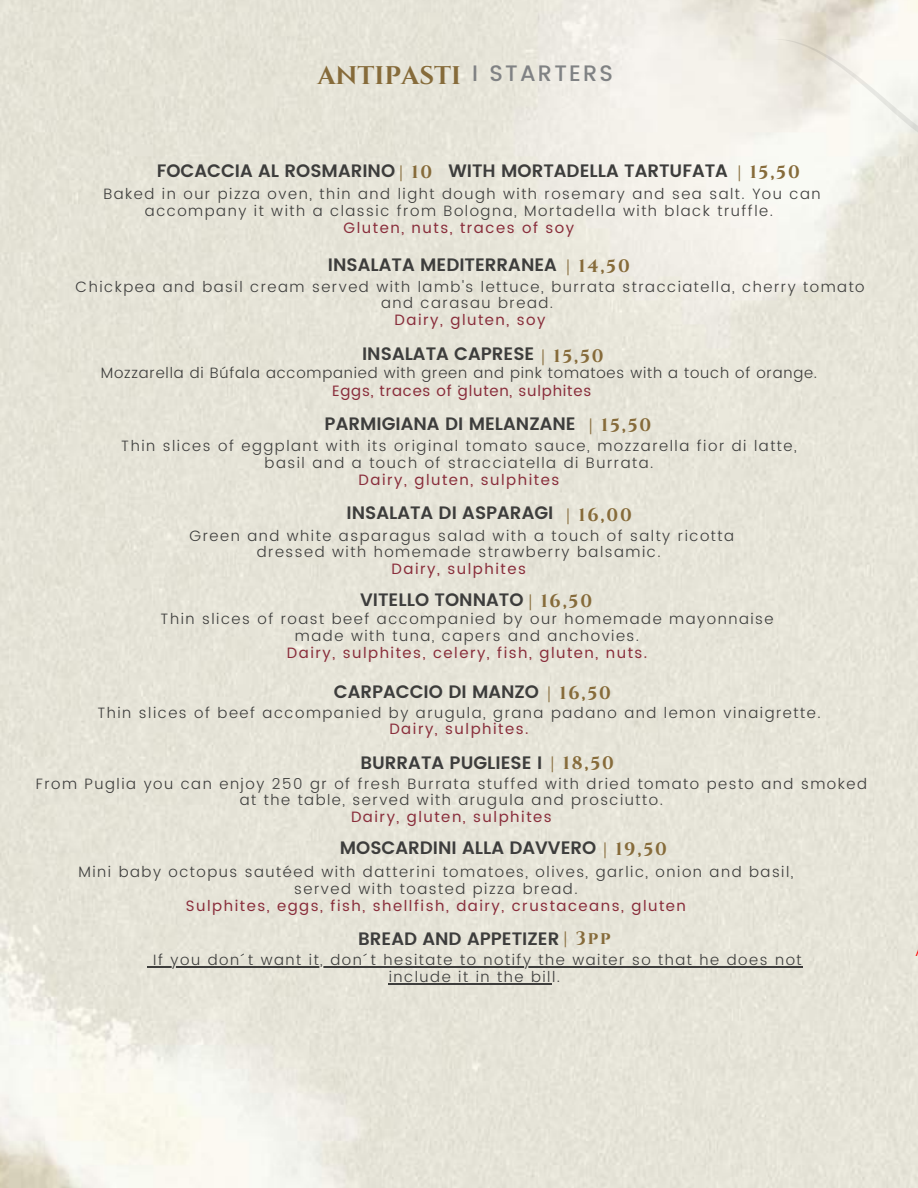
<style>
.page{position:relative;width:918px;height:1188px;background:#fff}
.page>*{position:absolute;margin:0;border:0;box-sizing:border-box;transform-origin:0 0}
.t1{font:700 25.5px "Cinzel";color:#866b3a}
.t2{font:500 22.35px "Poppins";letter-spacing:.1em;color:#808284}
.t3{font:600 18px "Poppins";color:#3d3d3c}
.t4{font:300 15px/16.8px "Poppins";letter-spacing:.1em;color:#3d3d3c;text-align:center}
.t5{font:15px "Poppins";letter-spacing:.1em;color:#892d3b}
.t6{font:300 15px "Poppins";letter-spacing:.055em;color:#3d3d3c}
.t7{font:15px "Poppins";letter-spacing:.055em;color:#892d3b}
.s1{font-family:"Cinzel";font-weight:700;color:#866b3a}
</style>
<div class="page">
<img style="left:0;top:0;width:918px;height:1188px">
<svg style="left:771px;top:39px;width:147px;height:94px"></svg>
<hr style="left:153px;top:966px;width:650px;height:1px;background:#3d3d3c">
<hr style="left:389px;top:983px;width:163px;height:1px;background:#3d3d3c">
<h1 class="t1" style="left:317px;top:60px;width:145px">ANTIPASTI</h1>
<h2 class="t2" style="left:472px;top:60px;width:142px">I STARTERS</h2>
<p class="t3" style="left:157px;top:160px;width:277px">FOCACCIA AL ROSMARINO <span class="s1">| 10</span></p>
<p class="t3" style="left:449px;top:160px;width:353px">WITH MORTADELLA TARTUFATA <span class="s1">| 15,50</span></p>
<p class="t4" style="left:103px;top:185px;width:719px">Baked in our pizza oven, thin and light dough with rosemary and sea salt. You can accompany it with a classic from Bologna, Mortadella with black truffle.</p>
<p class="t5" style="left:344px;top:219px;width:232px">Gluten, nuts, traces of soy</p>
<p class="t3" style="left:328px;top:254px;width:303px">INSALATA MEDITERRANEA <span class="s1">| 14,50</span></p>
<p class="t4" style="left:76px;top:278px;width:791px">Chickpea and basil cream served with lamb's lettuce, burrata stracciatella, cherry tomato and carasau bread.</p>
<p class="t5" style="left:395px;top:311px;width:152px">Dairy, gluten, soy</p>
<p class="t3" style="left:362px;top:344px;width:243px">INSALATA CAPRESE <span class="s1">| 15,50</span></p>
<p class="t6" style="left:101px;top:364px;width:718px">Mozzarella di Búfala accompanied with green and pink tomatoes with a touch of orange.</p>
<p class="t4" style="left:457px;top:373px;width:5px">.</p>
<p class="t7" style="left:332px;top:382px;width:261px">Eggs, traces of gluten, sulphites</p>
<p class="t3" style="left:325px;top:413px;width:328px">PARMIGIANA DI MELANZANE <span class="s1">| 15,50</span></p>
<p class="t4" style="left:121px;top:438px;width:677px">Thin slices of eggplant with its original tomato sauce, mozzarella fior di latte, basil and a touch of stracciatella di Burrata.</p>
<p class="t5" style="left:359px;top:471px;width:202px">Dairy, gluten, sulphites</p>
<p class="t3" style="left:346px;top:503px;width:287px">INSALATA DI ASPARAGI <span class="s1">| 16,00</span></p>
<p class="t4" style="left:190px;top:527px;width:546px">Green and white asparagus salad with a touch of salty ricotta dressed with homemade strawberry balsamic.</p>
<p class="t5" style="left:392px;top:560px;width:136px">Dairy, sulphites</p>
<p class="t3" style="left:360px;top:589px;width:234px">VITELLO TONNATO <span class="s1">| 16,50</span></p>
<p class="t4" style="left:161px;top:610px;width:615px">Thin slices of roast beef accompanied by our homemade mayonnaise made with tuna, capers and anchovies.</p>
<p class="t5" style="left:287px;top:644px;width:362px">Dairy, sulphites, celery, fish, gluten, nuts.</p>
<p class="t3" style="left:334px;top:681px;width:279px">CARPACCIO DI MANZO <span class="s1">| 16,50</span></p>
<p class="t4" style="left:97px;top:704px;width:725px">Thin slices of beef accompanied by arugula, grana padano and lemon vinaigrette.</p>
<p class="t5" style="left:389px;top:721px;width:141px">Dairy, sulphites.</p>
<p class="t3" style="left:360px;top:752px;width:255px">BURRATA PUGLIESE I <span class="s1">| 18,50</span></p>
<p class="t4" style="left:36px;top:775px;width:833px">From Puglia you can enjoy 250 gr of fresh Burrata stuffed with dried tomato pesto and smoked at the table, served with arugula and prosciutto.</p>
<p class="t5" style="left:351px;top:808px;width:202px">Dairy, gluten, sulphites</p>
<p class="t3" style="left:340px;top:838px;width:329px">MOSCARDINI ALLA DAVVERO <span class="s1">| 19,50</span></p>
<p class="t4" style="left:78px;top:863px;width:717px">Mini baby octopus sautéed with datterini tomatoes, olives, garlic, onion and basil, served with toasted pizza bread.</p>
<p class="t5" style="left:186px;top:897px;width:502px">Sulphites, eggs, fish, shellfish, dairy, crustaceans, gluten</p>
<p class="t3" style="left:358px;top:928px;width:254px">BREAD AND APPETIZER <span class="s1">| 3pp</span></p>
<p class="t4" style="left:153px;top:952px;width:650px">If you don´ t want it, don´ t hesitate to notify the waiter so that he does not include it in the bill.</p>
</div>
